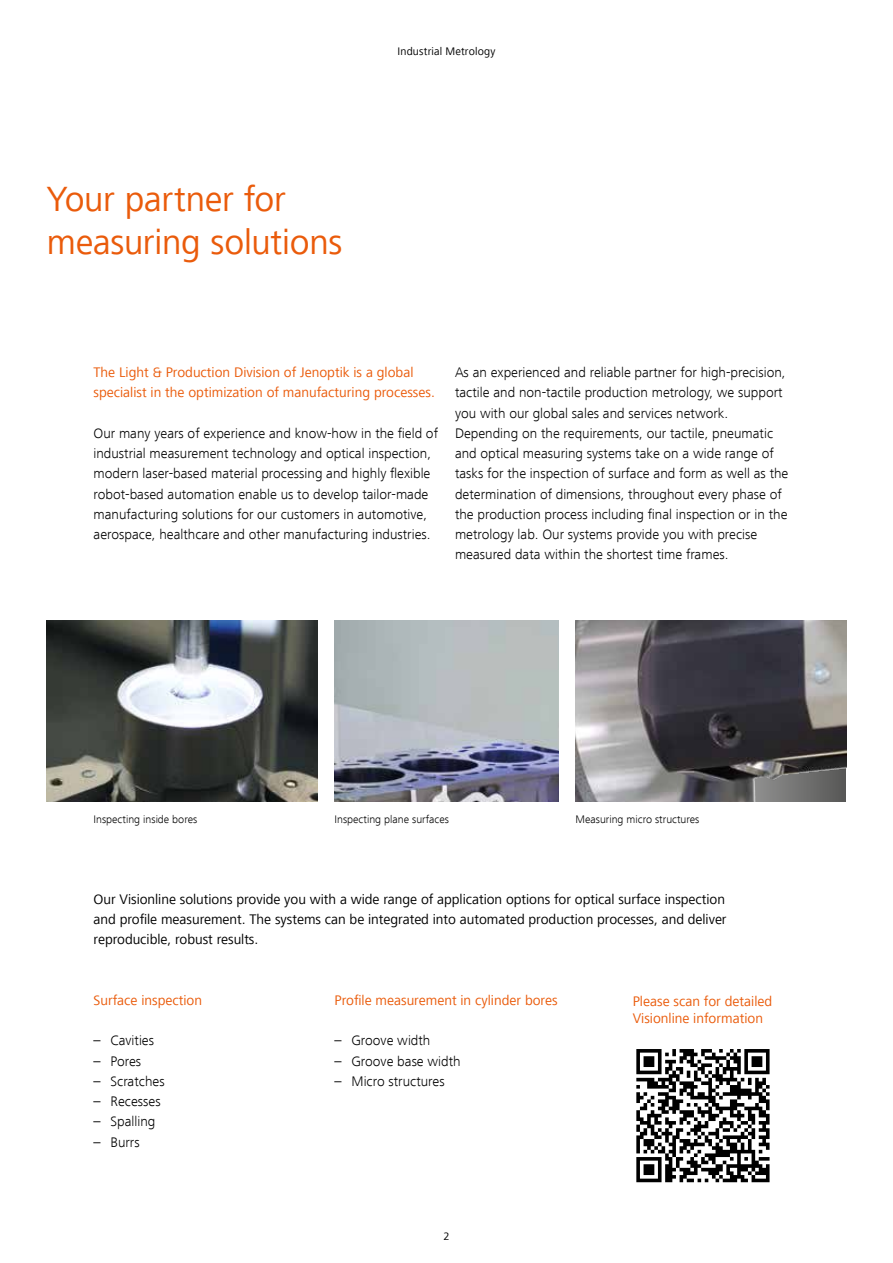
<style>
.page{position:relative;width:893px;height:1263px;background:#fff}
.page>*{position:absolute;margin:0;border:0;box-sizing:border-box;transform-origin:0 0}
.t1{font:36px/43.5px "Frutiger Next LT";letter-spacing:-.01em;color:#ea5b0b}
.t2{font:300 14.25px/20.2px "Frutiger Next LT";color:#000}
.t3{font:14.25px/20.2px "Frutiger Next LT";color:#000;text-align:justify}
.t4{font:14.25px/20.2px "Frutiger Next LT";color:#ea5b0b}
.t5{font:300 11.25px "Frutiger Next LT";color:#000}
.t6{font:11.25px "Frutiger Next LT";letter-spacing:.015em;color:#000}
</style>
<div class="page">
<img style="left:334px;top:620px;width:224px;height:181px">
<img style="left:575px;top:620px;width:271px;height:181px">
<img style="left:47px;top:620px;width:270px;height:181px">
<svg style="left:636px;top:1049px;width:133px;height:133px"></svg>
<h1 class="t1" style="left:47px;top:177px;width:297px">Your partner for measuring solutions</h1>
<p class="t6" style="left:397px;top:45px;width:100px">Industrial Metrology</p>
<p class="t4" style="left:94px;top:362px;width:343px">The Light &amp; Production Division of Jenoptik is a global specialist in the optimization of manufacturing processes.</p>
<p class="t2" style="left:94px;top:423px;width:346px">Our many years of experience and know-how in the field of industrial measurement technology and optical inspection, modern laser-based material processing and highly flexible robot-based automation enable us to develop tailor-made manufacturing solutions for our customers in automotive, aerospace, healthcare and other manufacturing industries.</p>
<p class="t2" style="left:455px;top:362px;width:335px">As an experienced and reliable partner for high-precision, tactile and non-tactile production metrology, we support you with our global sales and services network.<br>Depending on the requirements, our tactile, pneumatic and optical measuring systems take on a wide range of tasks for the inspection of surface and form as well as the determination of dimensions, throughout every phase of the production process including final inspection or in the metrology lab. Our systems provide you with precise measured data within the shortest time frames.</p>
<p class="t5" style="left:94px;top:813px;width:105px">Inspecting inside bores</p>
<p class="t5" style="left:335px;top:813px;width:116px">Inspecting plane surfaces</p>
<p class="t5" style="left:575px;top:813px;width:125px">Measuring micro structures</p>
<p class="t3" style="left:94px;top:889px;width:635px">Our Visionline solutions provide you with a wide range of application options for optical surface inspection and profile measurement. The systems can be integrated into automated production processes, and deliver reproducible, robust results.</p>
<p class="t4" style="left:94px;top:990px;width:110px">Surface inspection</p>
<p class="t2" style="left:94px;top:1030px;width:62px">– Cavities</p>
<p class="t2" style="left:94px;top:1051px;width:49px">– Pores</p>
<p class="t2" style="left:94px;top:1071px;width:73px">– Scratches</p>
<p class="t2" style="left:94px;top:1091px;width:69px">– Recesses</p>
<p class="t2" style="left:94px;top:1111px;width:63px">– Spalling</p>
<p class="t2" style="left:94px;top:1132px;width:48px">– Burrs</p>
<p class="t4" style="left:334px;top:990px;width:225px">Profile measurement in cylinder bores</p>
<p class="t2" style="left:334px;top:1030px;width:97px">– Groove width</p>
<p class="t2" style="left:334px;top:1051px;width:128px">– Groove base width</p>
<p class="t2" style="left:334px;top:1071px;width:112px">– Micro structures</p>
<p class="t6" style="left:443px;top:1229px;width:8px">2</p>
<p class="t4" style="left:633px;top:992px;width:141px;line-height:17.1px">Please scan for detailed<br>Visionline information</p>
</div>
